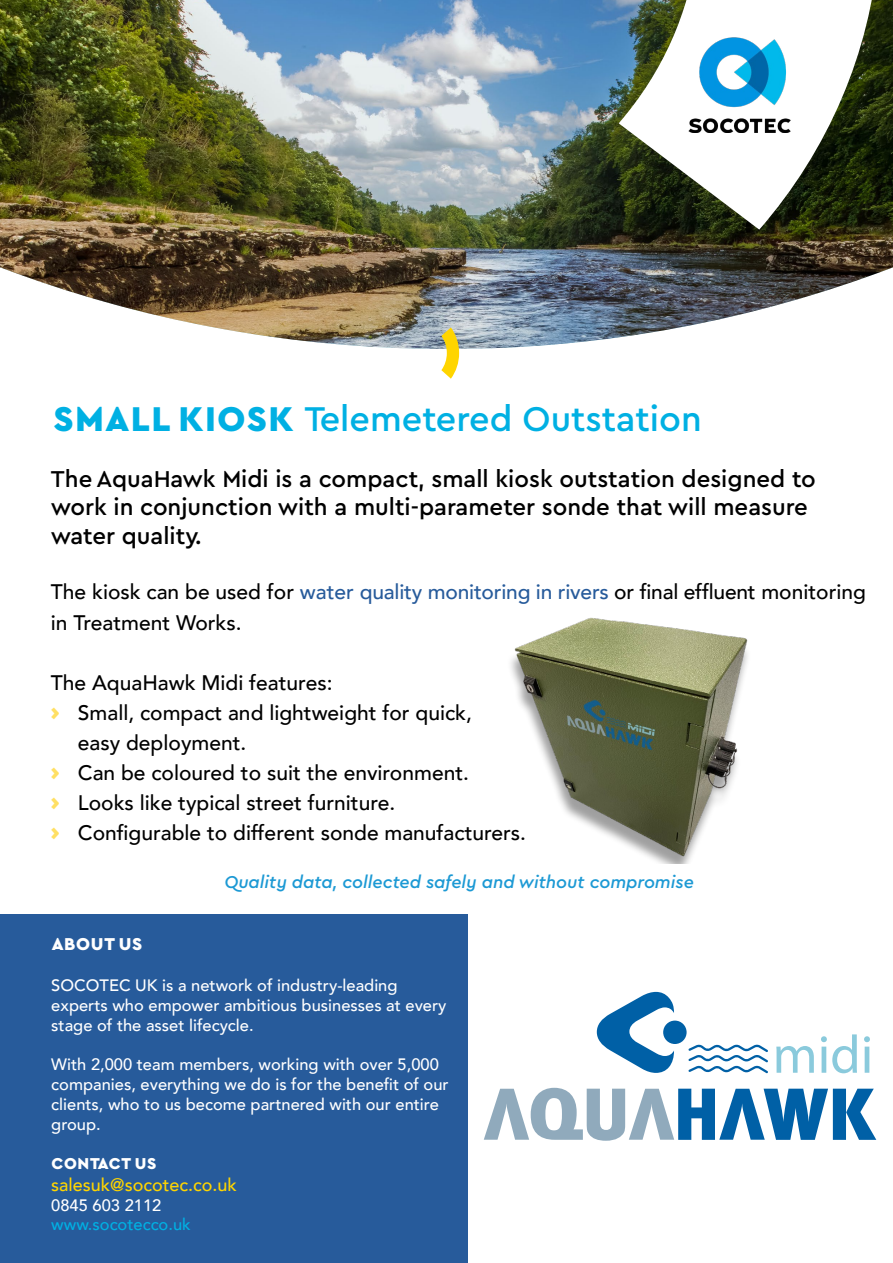
<style>
.page{position:relative;width:893px;height:1263px;background:#fff}
.page>*{position:absolute;margin:0;border:0;box-sizing:border-box;transform-origin:0 0}
.t1{font:54px "Myriad Pro";color:#8acadc}
.t2{font:500 36px "Cera Pro";color:#00b0e3}
.t3{font:500 24px/28.8px "Cera Pro";color:#000}
.t4{font:500 21px/30px "Avenir";color:#000}
.t5{font:italic 500 18px "Cera Pro";color:#1c99d4}
.t6{font:500 18px "Avenir";color:#ffd500}
.t7{font:900 18px "Cera Pro";letter-spacing:.04em;color:#fff}
.t8{font:500 16.5px/19.8px "Avenir";color:#fff}
.t9{font:500 16.5px "Avenir";color:#00b0e3}
.t10{font:900 16.5px "Cera Pro";letter-spacing:.03em;color:#fff}
.s1{font-weight:900}
.s2{color:#275b9b}
.s3{font-family:"Cera Pro";font-weight:900;font-size:24px;color:#ffe063}
</style>
<div class="page">
<div style="left:0;top:914px;width:467px;height:349px;background:#275b9b"></div>
<img style="left:0;top:0;width:893px;height:349px">
<svg style="left:619px;top:0;width:259px;height:230px"></svg>
<img style="left:688px;top:36px;width:104px;height:97px">
<svg style="left:441px;top:327px;width:18px;height:52px"></svg>
<img style="left:510px;top:617px;width:238px;height:246px">
<svg style="left:484px;top:1088px;width:392px;height:53px"></svg>
<svg style="left:597px;top:992px;width:77px;height:81px"></svg>
<div style="left:663px;top:1020px;width:24px;height:24px;background:#0060a6;border-radius:50%"></div>
<svg style="left:688px;top:1044px;width:80px;height:29px"></svg>
<h2 class="t2" style="left:53px;top:395px;width:650px"><span class="s1">SMALL KIOSK</span> Telemetered Outstation</h2>
<p class="t3" style="left:51px;top:463px;width:766px">The AquaHawk Midi is a compact, small kiosk outstation designed to work in conjunction with a multi-parameter sonde that will measure water quality.</p>
<p class="t4" style="left:51px;top:576px;width:817px">The kiosk can be used for <span class="s2">water quality monitoring in rivers</span> or final effluent monitoring in Treatment Works.</p>
<p class="t4" style="left:51px;top:666px;width:283px">The AquaHawk Midi features:</p>
<p class="t4" style="left:51px;top:696px;width:423px"><span class="s3">›</span> Small, compact and lightweight for quick,</p>
<p class="t4" style="left:78px;top:726px;width:170px">easy deployment.</p>
<p class="t4" style="left:51px;top:756px;width:420px"><span class="s3">›</span> Can be coloured to suit the environment.</p>
<p class="t4" style="left:51px;top:786px;width:346px"><span class="s3">›</span> Looks like typical street furniture.</p>
<p class="t4" style="left:51px;top:816px;width:477px"><span class="s3">›</span> Configurable to different sonde manufacturers.</p>
<p class="t5" style="left:224px;top:870px;width:471px">Quality data, collected safely and without compromise</p>
<p class="t7" style="left:52px;top:931px;width:92px">ABOUT US</p>
<p class="t8" style="left:51px;top:974px;width:397px">SOCOTEC UK is a network of industry-leading experts who empower ambitious businesses at every stage of the asset lifecycle.</p>
<p class="t8" style="left:51px;top:1054px;width:399px">With 2,000 team members, working with over 5,000 companies, everything we do is for the benefit of our clients, who to us become partnered with our entire group.</p>
<p class="t10" style="left:52px;top:1153px;width:106px">CONTACT US</p>
<p class="t6" style="left:51px;top:1169px;width:187px">salesuk@socotec.co.uk</p>
<p class="t8" style="left:51px;top:1194px;width:112px">0845 603 2112</p>
<p class="t9" style="left:51px;top:1210px;width:141px">www.socotecco.uk</p>
<h1 class="t1" style="left:773px;top:1021px;width:102px">midi</h1>
</div>
